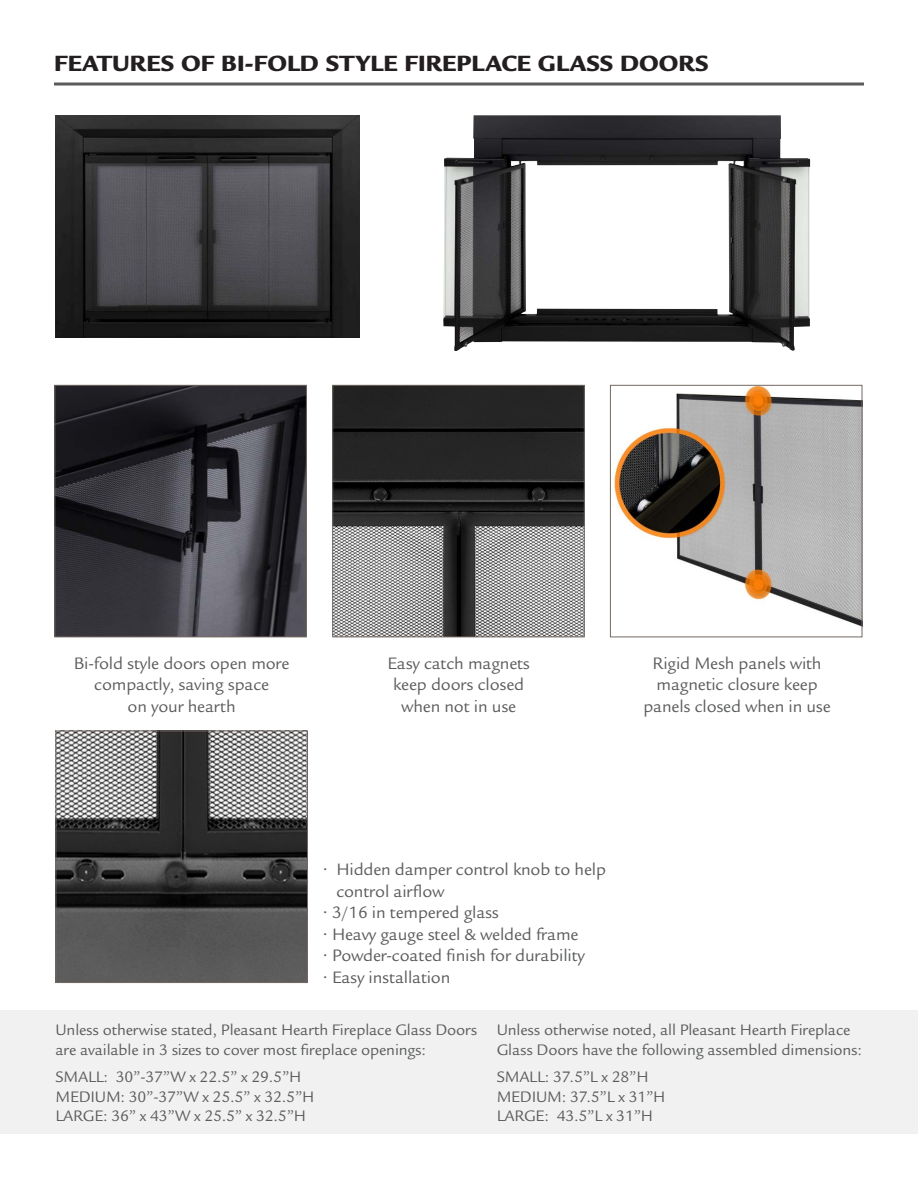
<style>
.page{position:relative;width:918px;height:1188px;background:#fff}
.page>*{position:absolute;margin:0;border:0;box-sizing:border-box;transform-origin:0 0}
.t1{font:900 24px "Legacy Sans Std";color:#231f20}
.t2{font:18px/21.6px "Legacy Sans Std";letter-spacing:-.01em;color:#5a5b5c;text-align:center}
.t3{font:16.5px/19.8px "Legacy Sans Std";letter-spacing:-.01em;color:#5a5b5c}
</style>
<div class="page">
<img style="left:58px;top:733px;width:248px;height:248px">
<div style="left:56px;top:731px;width:252px;height:252px;border:1px solid #736963"></div>
<hr style="left:54px;top:83px;width:810px;height:3px;background:#5a5b5c">
<img style="left:56px;top:116px;width:304px;height:221px">
<img style="left:443px;top:115px;width:367px;height:236px">
<img style="left:334px;top:387px;width:249px;height:248px">
<div style="left:332px;top:385px;width:253px;height:252px;border:1px solid #736963"></div>
<img style="left:56px;top:387px;width:249px;height:248px">
<div style="left:54px;top:385px;width:253px;height:252px;border:1px solid #736963"></div>
<img style="left:613px;top:387px;width:247px;height:239px">
<div style="left:610px;top:385px;width:252px;height:252px;border:1px solid #736963"></div>
<div style="left:0;top:1011px;width:918px;height:123px;background:#f1f1f1"></div>
<h1 class="t1" style="left:54px;top:49px;width:656px">FEATURES OF BI-FOLD STYLE FIREPLACE GLASS DOORS</h1>
<p class="t2" style="left:74px;top:652px;width:217px">Bi-fold style doors open more compactly, saving space<br>on your hearth</p>
<p class="t2" style="left:643px;top:652px;width:189px">Rigid Mesh panels with magnetic closure keep panels closed when in use</p>
<p class="t2" style="left:387px;top:652px;width:144px">Easy catch magnets keep doors closed when not in use</p>
<p class="t2" style="left:336px;top:859px;width:271px;text-align:left;text-indent:-14px">• Hidden damper control knob to help control airflow</p>
<p class="t2" style="left:323px;top:902px;width:178px">• 3/16 in tempered glass</p>
<p class="t2" style="left:323px;top:923px;width:257px">• Heavy gauge steel &amp; welded frame</p>
<p class="t2" style="left:323px;top:945px;width:264px">• Powder-coated finish for durability</p>
<p class="t2" style="left:323px;top:967px;width:129px">• Easy installation</p>
<p class="t3" style="left:56px;top:1020px;width:423px">Unless otherwise stated, Pleasant Hearth Fireplace Glass Doors are available in 3 sizes to cover most fireplace openings:</p>
<p class="t3" style="left:56px;top:1067px;width:260px">SMALL: 30”-37”W x 22.5” x 29.5”H<br>MEDIUM: 30”-37”W x 25.5” x 32.5”H<br>LARGE: 36” x 43”W x 25.5” x 32.5”H</p>
<p class="t3" style="left:497px;top:1020px;width:367px">Unless otherwise noted, all Pleasant Hearth Fireplace<br>Glass Doors have the following assembled dimensions:</p>
<p class="t3" style="left:497px;top:1067px;width:170px">SMALL: 37.5”L x 28”H<br>MEDIUM: 37.5”L x 31”H<br>LARGE: 43.5”L x 31”H</p>
</div>
